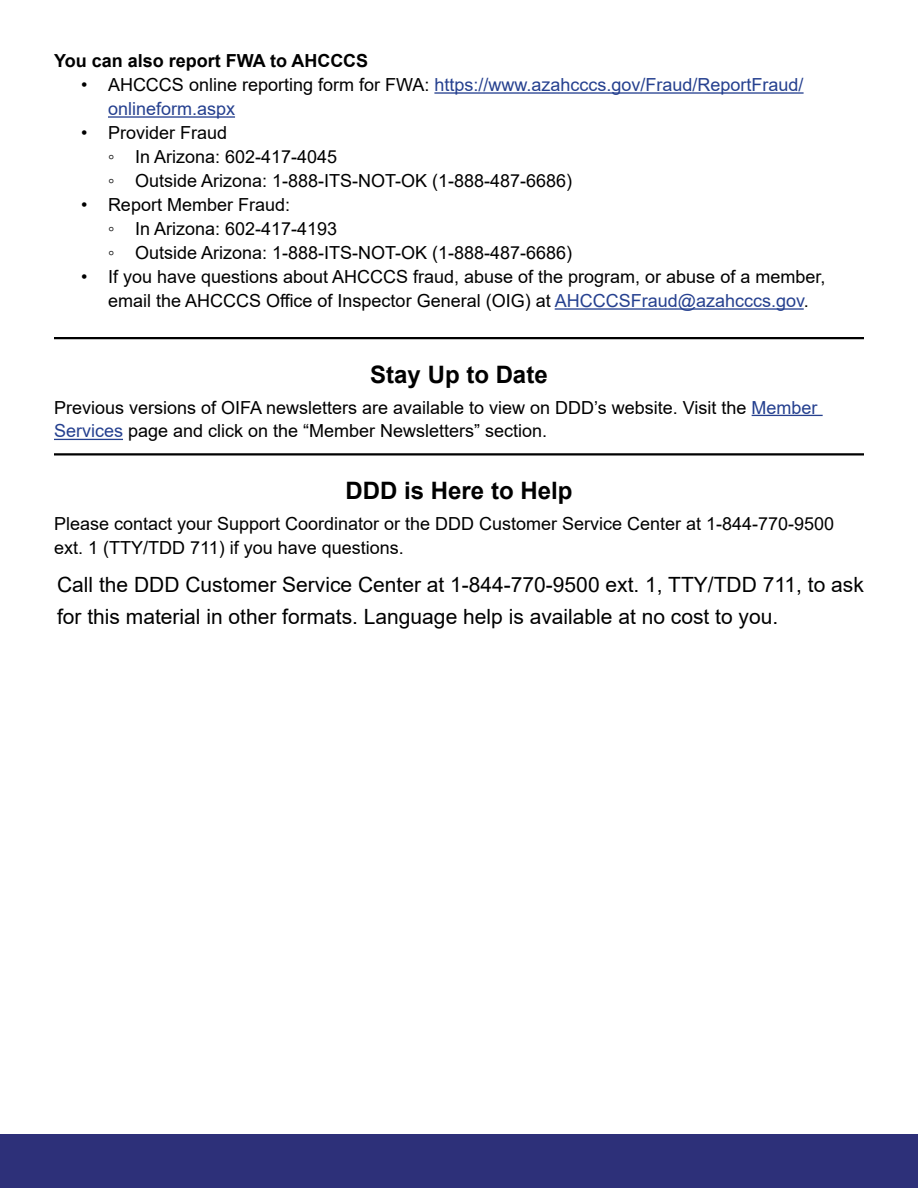
<style>
.page{position:relative;width:918px;height:1188px;background:#fff}
.page>*{position:absolute;margin:0;border:0;box-sizing:border-box;transform-origin:0 0}
.Header_2{font:700 24px "Arial";color:#000}
.t1{font:21px/31.5px "Arial";color:#000}
.t2{font:18px/24px "Arial";color:#000}
.t3{font:18px/24px "Arial";color:#25408f}
.Heading_3{font:700 18px "Arial";color:#000}
.s1{color:#000}
.s2{color:#25408f}
</style>
<div class="page">
<div style="left:0;top:1134px;width:918px;height:54px;background:#2d3079"></div>
<hr style="left:434px;top:92px;width:370px;height:2px;background:#25408f">
<hr style="left:108px;top:116px;width:127px;height:2px;background:#25408f">
<hr style="left:555px;top:308px;width:249px;height:2px;background:#25408f">
<hr style="left:752px;top:415px;width:71px;height:1px;background:#25408f">
<hr style="left:54px;top:439px;width:69px;height:1px;background:#25408f">
<hr style="left:54px;top:337px;width:810px;height:2px;background:#000">
<hr style="left:54px;top:453px;width:810px;height:3px;background:#000">
<h3 class="Heading_3" style="left:54px;top:48px;width:316px">You can also report FWA to AHCCCS</h3>
<p class="t3" style="left:108px;top:73px;width:697px;text-indent:-27px"><span class="s1">• AHCCCS online reporting form for FWA:</span> https://www.azahcccs.gov/Fraud/ReportFraud/ onlineform.aspx</p>
<p class="t2" style="left:81px;top:121px;width:148px">• Provider Fraud</p>
<p class="t2" style="left:108px;top:145px;width:231px">◦ In Arizona: 602-417-4045</p>
<p class="t2" style="left:108px;top:169px;width:466px">◦ Outside Arizona: 1-888-ITS-NOT-OK (1-888-487-6686)</p>
<p class="t2" style="left:81px;top:193px;width:211px">• Report Member Fraud:</p>
<p class="t2" style="left:108px;top:217px;width:231px">◦ In Arizona: 602-417-4193</p>
<p class="t2" style="left:108px;top:241px;width:466px">◦ Outside Arizona: 1-888-ITS-NOT-OK (1-888-487-6686)</p>
<p class="t2" style="left:81px;top:265px;width:746px;text-align:center">• If you have questions about AHCCCS fraud, abuse of the program, or abuse of a member, email the AHCCCS Office of Inspector General (OIG) at <span class="s2">AHCCCSFraud@azahcccs.gov</span>.</p>
<h2 class="Header_2" style="left:370px;top:357px;width:179px">Stay Up to Date</h2>
<p class="t2" style="left:54px;top:395px;width:765px">Previous versions of OIFA newsletters are available to view on DDD’s website. Visit the <span class="s2">Member<br>Services</span> page and click on the “Member Newsletters” section.</p>
<h2 class="Header_2" style="left:346px;top:474px;width:228px">DDD is Here to Help</h2>
<p class="t2" style="left:54px;top:511px;width:782px">Please contact your Support Coordinator or the DDD Customer Service Center at 1-844-770-9500 ext. 1 (TTY/TDD 711) if you have questions.</p>
<p class="t1" style="left:57px;top:569px;width:808px">Call the DDD Customer Service Center at 1-844-770-9500 ext. 1, TTY/TDD 711, to ask for this material in other formats. Language help is available at no cost to you.</p>
</div>
